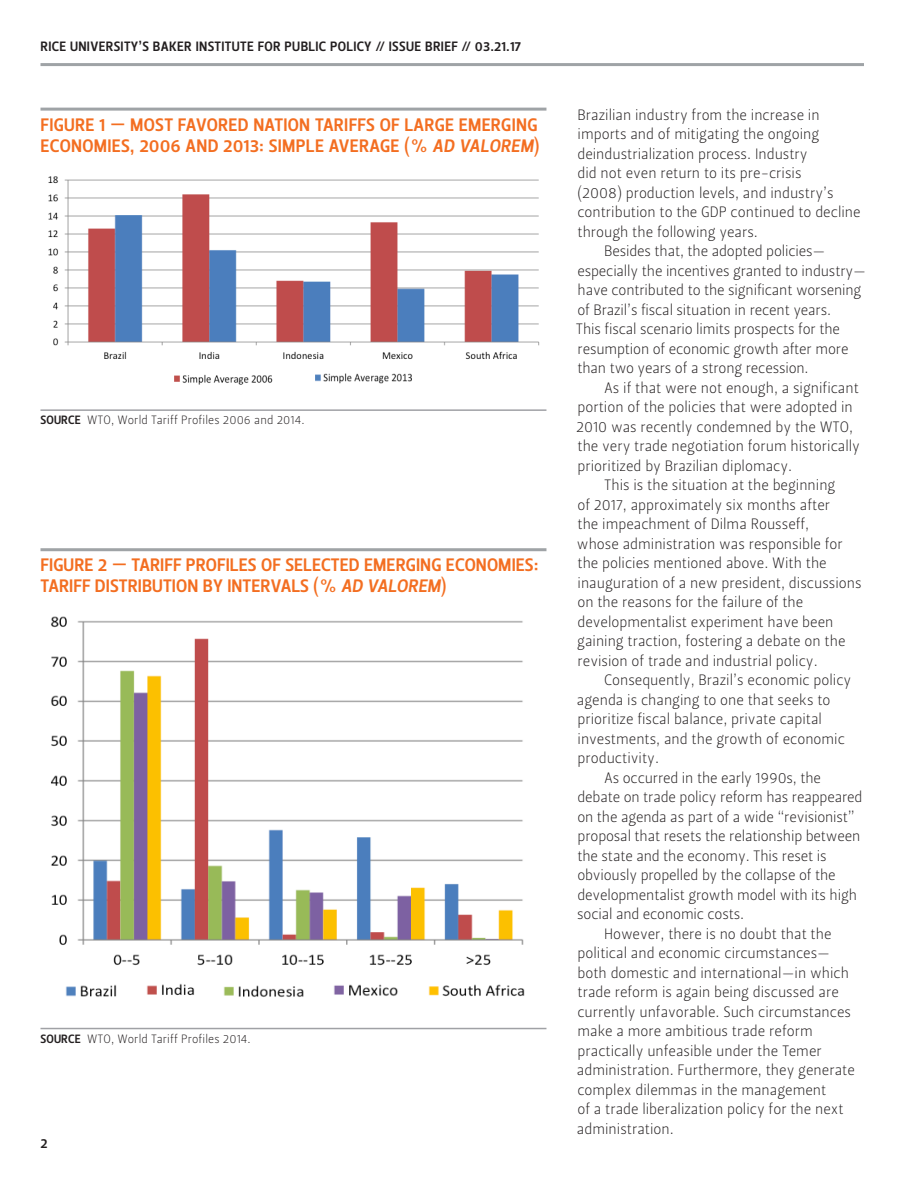
<style>
.page{position:relative;width:918px;height:1188px;background:#fff}
.page>*{position:absolute;margin:0;border:0;box-sizing:border-box;transform-origin:0 0}
.section_head{font:18px/21px "Leitura Sans Grot 3";letter-spacing:.005em;color:#f36e21}
.body_text{font:15px/19.5px "Leitura Sans Grot 1";color:#231f20}
.t1{font:13.5px "Leitura Sans Grot 3";letter-spacing:.025em;color:#231f20}
.Body_text___Hanging{font:12px "Leitura Sans Grot 1";letter-spacing:.01em;color:#231f20}
.s1{font-family:"Leitura Sans Italic 3"}
.s2{font-family:"Leitura Sans Grot 3"}
</style>
<div class="page">
<hr style="left:40px;top:63px;width:824px;height:3px;background:#9fa3a6">
<hr style="left:40px;top:409px;width:506px;height:2px;background:#a0a1a5">
<hr style="left:40px;top:108px;width:506px;height:3px;background:#9fa3a6">
<img style="left:48px;top:176px;width:492px;height:184px">
<img style="left:174px;top:374px;width:99px;height:11px">
<img style="left:315px;top:373px;width:97px;height:11px">
<hr style="left:40px;top:1028px;width:506px;height:1px;background:#a0a1a5">
<hr style="left:40px;top:548px;width:506px;height:3px;background:#9fa3a6">
<img style="left:51px;top:616px;width:473px;height:350px">
<img style="left:65px;top:984px;width:52px;height:13px">
<img style="left:146px;top:983px;width:49px;height:13px">
<img style="left:223px;top:985px;width:81px;height:12px">
<img style="left:334px;top:984px;width:64px;height:12px">
<img style="left:428px;top:984px;width:97px;height:13px">
<p class="t1" style="left:41px;top:39px;width:482px">RICE UNIVERSITY’S BAKER INSTITUTE FOR PUBLIC POLICY // ISSUE BRIEF // 03.21.17</p>
<p class="section_head" style="left:41px;top:114px;width:500px">FIGURE 1 — MOST FAVORED NATION TARIFFS OF LARGE EMERGING<br>ECONOMIES, 2006 AND 2013: SIMPLE AVERAGE (% <span class="s1">AD VALOREM</span>)</p>
<p class="Body_text___Hanging" style="left:40px;top:413px;width:266px"><span class="s2">SOURCE</span> WTO, World Tariff Profiles 2006 and 2014.</p>
<p class="section_head" style="left:41px;top:555px;width:499px">FIGURE 2 — TARIFF PROFILES OF SELECTED EMERGING ECONOMIES:<br>TARIFF DISTRIBUTION BY INTERVALS (% <span class="s1">AD VALOREM</span>)</p>
<p class="Body_text___Hanging" style="left:40px;top:1032px;width:212px"><span class="s2">SOURCE</span> WTO, World Tariff Profiles 2014.</p>
<p class="t1" style="left:40px;top:1135px;width:9px">2</p>
<p class="body_text" style="left:577px;top:105px;width:285px">Brazilian industry from the increase in imports and of mitigating the ongoing deindustrialization process. Industry<br>did not even return to its pre-crisis<br>(2008) production levels, and industry’s contribution to the GDP continued to decline through the following years.</p>
<p class="body_text" style="left:576px;top:241px;width:292px;text-indent:28px">Besides that, the adopted policies— especially the incentives granted to industry— have contributed to the significant worsening of Brazil’s fiscal situation in recent years.<br>This fiscal scenario limits prospects for the resumption of economic growth after more than two years of a strong recession.</p>
<p class="body_text" style="left:576px;top:378px;width:286px;text-indent:28px">As if that were not enough, a significant portion of the policies that were adopted in 2010 was recently condemned by the WTO, the very trade negotiation forum historically prioritized by Brazilian diplomacy.</p>
<p class="body_text" style="left:577px;top:475px;width:286px;text-indent:27px">This is the situation at the beginning<br>of 2017, approximately six months after<br>the impeachment of Dilma Rousseff,<br>whose administration was responsible for the policies mentioned above. With the inauguration of a new president, discussions on the reasons for the failure of the developmentalist experiment have been gaining traction, fostering a debate on the revision of trade and industrial policy.</p>
<p class="body_text" style="left:577px;top:670px;width:276px;text-indent:27px">Consequently, Brazil’s economic policy agenda is changing to one that seeks to prioritize fiscal balance, private capital investments, and the growth of economic productivity.</p>
<p class="body_text" style="left:577px;top:768px;width:287px;text-indent:27px">As occurred in the early 1990s, the debate on trade policy reform has reappeared on the agenda as part of a wide “revisionist” proposal that resets the relationship between the state and the economy. This reset is obviously propelled by the collapse of the developmentalist growth model with its high social and economic costs.</p>
<p class="body_text" style="left:577px;top:924px;width:279px;text-indent:27px">However, there is no doubt that the political and economic circumstances— both domestic and international—in which trade reform is again being discussed are currently unfavorable. Such circumstances make a more ambitious trade reform practically unfeasible under the Temer administration. Furthermore, they generate complex dilemmas in the management<br>of a trade liberalization policy for the next administration.</p>
</div>
